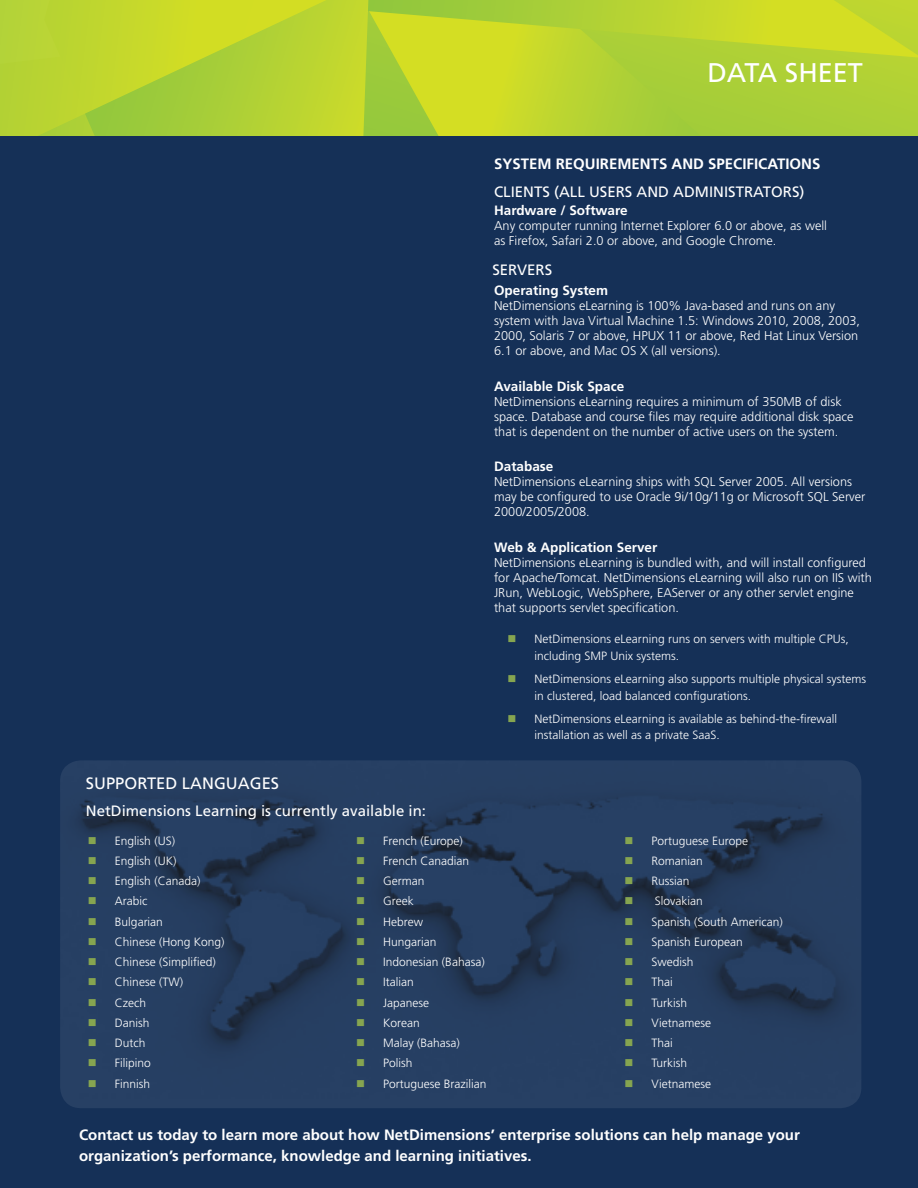
<style>
.page{position:relative;width:918px;height:1188px;background:#fff}
.page>*{position:absolute;margin:0;border:0;box-sizing:border-box;transform-origin:0 0}
.t1{font:27px "Frutiger LT Std";color:#fff}
.t2{font:16.5px "Frutiger LT Std";color:#fff}
.CTA{font:700 15px/21px "Frutiger LT Std";color:#fff}
.body{font:15px "Frutiger LT Std";color:#fff}
.t3{font:700 13.5px "Frutiger LT Std";color:#fff}
.t4{font:300 12.75px/15px "Frutiger LT Std";color:#fff}
.bullet_green_lang{font:300 12px "Frutiger LT Std";color:#fff}
.bullets_green_small{font:300 12px/16.5px "Frutiger LT Std";color:#fff}
</style>
<div class="page">
<svg style="left:405px;top:58px;width:491px;height:79px;background:#b3d132"></svg>
<svg style="left:405px;top:0;width:513px;height:58px;background:#c0d62d"></svg>
<svg style="left:0;top:0;width:405px;height:137px;background:#b6d231"></svg>
<div style="left:0;top:137px;width:918px;height:1051px;background:#153057"></div>
<svg style="left:60px;top:760px;width:801px;height:348px;fill:#263f62"></svg>
<svg style="left:89px;top:837px;width:7px;height:7px"></svg>
<svg style="left:89px;top:857px;width:7px;height:7px"></svg>
<svg style="left:89px;top:877px;width:7px;height:7px"></svg>
<svg style="left:89px;top:897px;width:7px;height:8px"></svg>
<svg style="left:89px;top:918px;width:7px;height:7px"></svg>
<svg style="left:89px;top:938px;width:7px;height:7px"></svg>
<svg style="left:89px;top:958px;width:7px;height:7px"></svg>
<svg style="left:89px;top:978px;width:7px;height:8px"></svg>
<svg style="left:89px;top:999px;width:7px;height:7px"></svg>
<svg style="left:89px;top:1019px;width:7px;height:7px"></svg>
<svg style="left:89px;top:1039px;width:7px;height:7px"></svg>
<svg style="left:89px;top:1059px;width:7px;height:8px"></svg>
<svg style="left:89px;top:1080px;width:7px;height:7px"></svg>
<svg style="left:357px;top:837px;width:7px;height:7px"></svg>
<svg style="left:357px;top:857px;width:7px;height:7px"></svg>
<svg style="left:357px;top:877px;width:7px;height:7px"></svg>
<svg style="left:357px;top:897px;width:7px;height:8px"></svg>
<svg style="left:357px;top:918px;width:7px;height:7px"></svg>
<svg style="left:357px;top:938px;width:7px;height:7px"></svg>
<svg style="left:357px;top:958px;width:7px;height:7px"></svg>
<svg style="left:357px;top:978px;width:7px;height:8px"></svg>
<svg style="left:357px;top:999px;width:7px;height:7px"></svg>
<svg style="left:357px;top:1019px;width:7px;height:7px"></svg>
<svg style="left:357px;top:1039px;width:7px;height:7px"></svg>
<svg style="left:357px;top:1059px;width:7px;height:8px"></svg>
<svg style="left:357px;top:1080px;width:7px;height:7px"></svg>
<svg style="left:626px;top:837px;width:7px;height:7px"></svg>
<svg style="left:626px;top:857px;width:7px;height:7px"></svg>
<svg style="left:626px;top:877px;width:7px;height:7px"></svg>
<svg style="left:626px;top:897px;width:7px;height:8px"></svg>
<svg style="left:626px;top:918px;width:7px;height:7px"></svg>
<svg style="left:626px;top:938px;width:7px;height:7px"></svg>
<svg style="left:626px;top:958px;width:7px;height:7px"></svg>
<svg style="left:626px;top:978px;width:7px;height:8px"></svg>
<svg style="left:626px;top:999px;width:7px;height:7px"></svg>
<svg style="left:626px;top:1019px;width:7px;height:7px"></svg>
<svg style="left:626px;top:1039px;width:7px;height:7px"></svg>
<svg style="left:626px;top:1059px;width:7px;height:8px"></svg>
<svg style="left:626px;top:1080px;width:7px;height:7px"></svg>
<p class="t1" style="left:707px;top:57px;width:157px">DATA SHEET</p>
<p class="CTA" style="left:494px;top:153px;width:328px">SYSTEM REQUIREMENTS AND SPECIFICATIONS</p>
<p class="body" style="left:494px;top:183px;width:312px">CLIENTS (ALL USERS AND ADMINISTRATORS)</p>
<p class="t3" style="left:494px;top:202px;width:135px">Hardware / Software</p>
<p class="t4" style="left:494px;top:218px;width:334px">Any computer running Internet Explorer 6.0 or above, as well as Firefox, Safari 2.0 or above, and Google Chrome.</p>
<p class="body" style="left:492px;top:261px;width:61px">SERVERS</p>
<p class="t3" style="left:494px;top:282px;width:116px">Operating System</p>
<p class="t4" style="left:494px;top:298px;width:367px">NetDimensions eLearning is 100% Java-based and runs on any system with Java Virtual Machine 1.5: Windows 2010, 2008, 2003, 2000, Solaris 7 or above, HPUX 11 or above, Red Hat Linux Version 6.1 or above, and Mac OS X (all versions).</p>
<p class="t3" style="left:494px;top:378px;width:132px">Available Disk Space</p>
<p class="t4" style="left:494px;top:394px;width:361px">NetDimensions eLearning requires a minimum of 350MB of disk space. Database and course files may require additional disk space that is dependent on the number of active users on the system.</p>
<p class="t3" style="left:494px;top:458px;width:61px">Database</p>
<p class="t4" style="left:494px;top:474px;width:373px">NetDimensions eLearning ships with SQL Server 2005. All versions may be configured to use Oracle 9i/10g/11g or Microsoft SQL Server<br>2000/2005/2008.</p>
<p class="t3" style="left:494px;top:539px;width:165px">Web &amp; Application Server</p>
<p class="t4" style="left:494px;top:555px;width:379px">NetDimensions eLearning is bundled with, and will install configured for Apache/Tomcat. NetDimensions eLearning will also run on IIS with JRun, WebLogic, WebSphere, EAServer or any other servlet engine that supports servlet specification.</p>
<p class="t2" style="left:86px;top:774px;width:195px">SUPPORTED LANGUAGES</p>
<p class="body" style="left:86px;top:802px;width:342px">NetDimensions Learning is currently available in:</p>
<p class="bullet_green_lang" style="left:115px;top:834px;width:62px">English (US)</p>
<p class="bullet_green_lang" style="left:115px;top:854px;width:63px">English (UK)</p>
<p class="bullet_green_lang" style="left:115px;top:874px;width:87px">English (Canada)</p>
<p class="bullet_green_lang" style="left:115px;top:894px;width:34px">Arabic</p>
<p class="bullet_green_lang" style="left:115px;top:915px;width:50px">Bulgarian</p>
<p class="bullet_green_lang" style="left:115px;top:935px;width:111px">Chinese (Hong Kong)</p>
<p class="bullet_green_lang" style="left:115px;top:955px;width:102px">Chinese (Simplified)</p>
<p class="bullet_green_lang" style="left:115px;top:975px;width:70px">Chinese (TW)</p>
<p class="bullet_green_lang" style="left:115px;top:996px;width:33px">Czech</p>
<p class="bullet_green_lang" style="left:115px;top:1016px;width:36px">Danish</p>
<p class="bullet_green_lang" style="left:115px;top:1036px;width:32px">Dutch</p>
<p class="bullet_green_lang" style="left:115px;top:1056px;width:37px">Filipino</p>
<p class="bullet_green_lang" style="left:115px;top:1077px;width:37px">Finnish</p>
<p class="bullet_green_lang" style="left:383px;top:834px;width:81px">French (Europe)</p>
<p class="bullet_green_lang" style="left:383px;top:854px;width:87px">French Canadian</p>
<p class="bullet_green_lang" style="left:383px;top:874px;width:43px">German</p>
<p class="bullet_green_lang" style="left:383px;top:894px;width:32px">Greek</p>
<p class="bullet_green_lang" style="left:383px;top:915px;width:41px">Hebrew</p>
<p class="bullet_green_lang" style="left:383px;top:935px;width:55px">Hungarian</p>
<p class="bullet_green_lang" style="left:383px;top:955px;width:103px">Indonesian (Bahasa)</p>
<p class="bullet_green_lang" style="left:383px;top:975px;width:32px">Italian</p>
<p class="bullet_green_lang" style="left:383px;top:996px;width:48px">Japanese</p>
<p class="bullet_green_lang" style="left:383px;top:1016px;width:38px">Korean</p>
<p class="bullet_green_lang" style="left:383px;top:1036px;width:78px">Malay (Bahasa)</p>
<p class="bullet_green_lang" style="left:383px;top:1056px;width:31px">Polish</p>
<p class="bullet_green_lang" style="left:383px;top:1077px;width:105px">Portuguese Brazilian</p>
<p class="bullets_green_small" style="left:535px;top:631px;width:316px">NetDimensions eLearning runs on servers with multiple CPUs, including SMP Unix systems.</p>
<p class="bullets_green_small" style="left:535px;top:671px;width:333px">NetDimensions eLearning also supports multiple physical systems in clustered, load balanced configurations.</p>
<p class="bullets_green_small" style="left:535px;top:711px;width:304px">NetDimensions eLearning is available as behind-the-firewall installation as well as a private SaaS.</p>
<p class="bullet_green_lang" style="left:652px;top:834px;width:98px">Portuguese Europe</p>
<p class="bullet_green_lang" style="left:652px;top:854px;width:53px">Romanian</p>
<p class="bullet_green_lang" style="left:652px;top:874px;width:40px">Russian</p>
<p class="bullet_green_lang" style="left:655px;top:894px;width:49px">Slovakian</p>
<p class="bullet_green_lang" style="left:652px;top:915px;width:133px">Spanish (South American)</p>
<p class="bullet_green_lang" style="left:652px;top:935px;width:93px">Spanish European</p>
<p class="bullet_green_lang" style="left:652px;top:955px;width:44px">Swedish</p>
<p class="bullet_green_lang" style="left:652px;top:975px;width:23px">Thai</p>
<p class="bullet_green_lang" style="left:652px;top:996px;width:37px">Turkish</p>
<p class="bullet_green_lang" style="left:652px;top:1016px;width:61px">Vietnamese</p>
<p class="bullet_green_lang" style="left:652px;top:1036px;width:23px">Thai</p>
<p class="bullet_green_lang" style="left:652px;top:1056px;width:37px">Turkish</p>
<p class="bullet_green_lang" style="left:652px;top:1077px;width:61px">Vietnamese</p>
<p class="CTA" style="left:79px;top:1125px;width:722px">Contact us today to learn more about how NetDimensions’ enterprise solutions can help manage your organization’s performance, knowledge and learning initiatives.</p>
</div>
